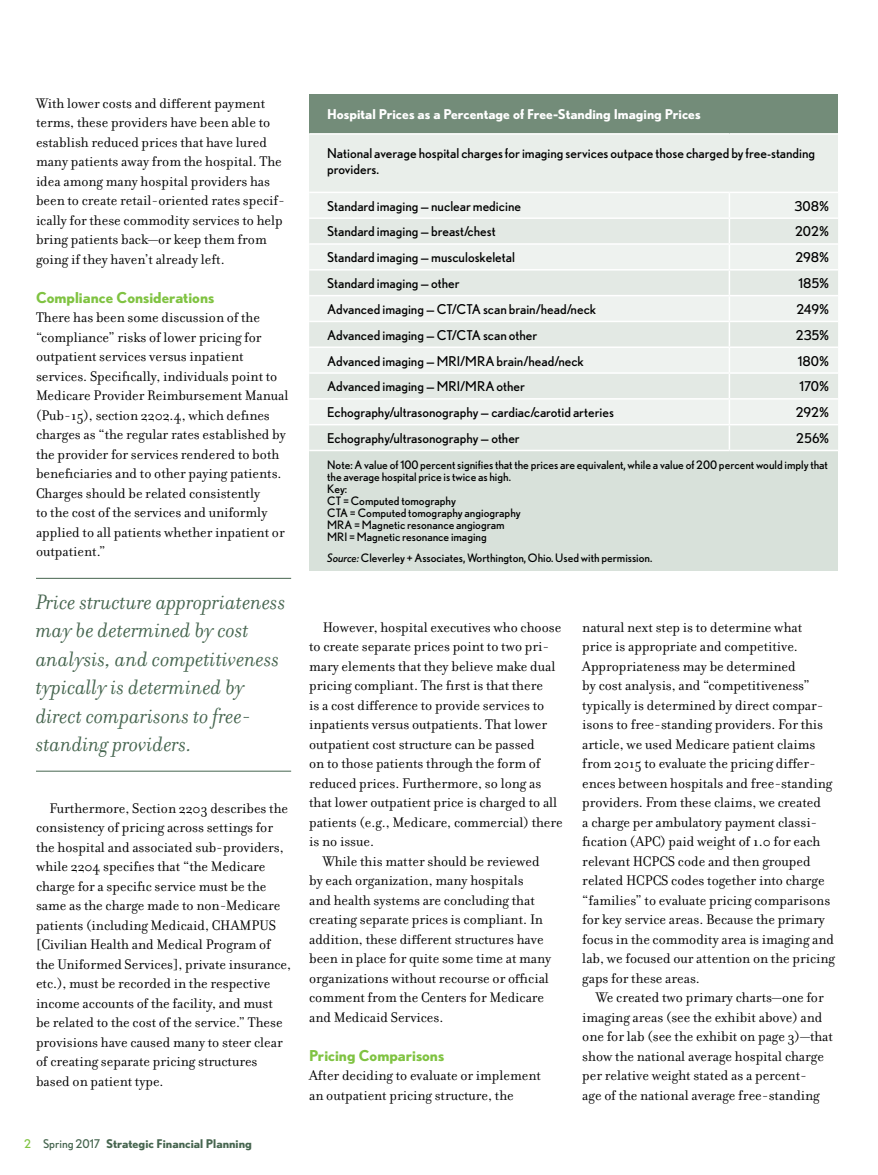
<style>
.page{position:relative;width:878px;height:1175px;background:#fff}
.page>*{position:absolute;margin:0;border:0;box-sizing:border-box;transform-origin:0 0}
.t1{font:italic 22.5px/28.5px "Filosofia OT";color:#46654f}
.t2{font:15px/19.5px "Filosofia OT";color:#000}
.t3{font:700 15px "Nobel";color:#80c342}
.t4{font:13.5px/16.2px "Nobel";color:#000}
.t5{font:700 13.5px "Nobel";color:#fff}
.t6{font:700 12px "Nobel";color:#46654f}
.t7{font:11.7px/12px "Nobel";color:#000}
.s1{font-weight:400;color:#80c342}
.s2{font-weight:400}
.s3{font-style:italic}
</style>
<div class="page">
<hr style="left:36px;top:578px;width:255px;height:1px;background:#46654f">
<hr style="left:36px;top:770px;width:255px;height:1px;background:#46654f">
<div style="left:309px;top:94px;width:529px;height:40px;background:#738c79"></div>
<div style="left:309px;top:134px;width:529px;height:58px;background:#e9eeea"></div>
<div style="left:309px;top:193px;width:529px;height:24px;background:#eef2ef"></div>
<svg style="left:309px;top:219px;width:529px;height:231px;background:#e8ede9"></svg>
<div style="left:309px;top:450px;width:529px;height:121px;background:#d8e1da"></div>
<hr style="left:309px;top:133px;width:420px;height:2px;background:#fff">
<hr style="left:729px;top:133px;width:109px;height:2px;background:#fff">
<hr style="left:728px;top:193px;width:2px;height:24px;background:#fff">
<hr style="left:728px;top:219px;width:2px;height:24px;background:#fff">
<hr style="left:309px;top:243px;width:420px;height:2px;background:#fff">
<hr style="left:729px;top:243px;width:109px;height:2px;background:#fff">
<hr style="left:728px;top:245px;width:2px;height:24px;background:#fff">
<hr style="left:309px;top:269px;width:420px;height:1px;background:#fff">
<hr style="left:729px;top:269px;width:109px;height:1px;background:#fff">
<hr style="left:728px;top:270px;width:2px;height:25px;background:#fff">
<hr style="left:309px;top:295px;width:420px;height:1px;background:#fff">
<hr style="left:729px;top:295px;width:109px;height:1px;background:#fff">
<hr style="left:728px;top:296px;width:2px;height:25px;background:#fff">
<hr style="left:309px;top:321px;width:420px;height:1px;background:#fff">
<hr style="left:729px;top:321px;width:109px;height:1px;background:#fff">
<hr style="left:728px;top:322px;width:2px;height:24px;background:#fff">
<hr style="left:309px;top:346px;width:420px;height:2px;background:#fff">
<hr style="left:729px;top:346px;width:109px;height:2px;background:#fff">
<hr style="left:728px;top:348px;width:2px;height:24px;background:#fff">
<hr style="left:309px;top:372px;width:420px;height:2px;background:#fff">
<hr style="left:729px;top:372px;width:109px;height:2px;background:#fff">
<hr style="left:728px;top:374px;width:2px;height:24px;background:#fff">
<hr style="left:309px;top:398px;width:420px;height:1px;background:#fff">
<hr style="left:729px;top:398px;width:109px;height:1px;background:#fff">
<hr style="left:728px;top:399px;width:2px;height:25px;background:#fff">
<hr style="left:309px;top:424px;width:420px;height:1px;background:#fff">
<hr style="left:729px;top:424px;width:109px;height:1px;background:#fff">
<hr style="left:728px;top:425px;width:2px;height:25px;background:#fff">
<hr style="left:309px;top:450px;width:420px;height:1px;background:#fff">
<hr style="left:729px;top:450px;width:109px;height:1px;background:#fff">
<p class="t2" style="left:36px;top:93px;width:250px">With lower costs and different payment terms, these providers have been able to establish reduced prices that have lured many patients away from the hospital. The idea among many hospital providers has been to create retail-oriented rates specif&shy;ically for these commodity services to help bring patients back—or keep them from going if they haven’t already left.</p>
<p class="t3" style="left:36px;top:288px;width:180px">Compliance Considerations</p>
<p class="t2" style="left:36px;top:308px;width:254px">There has been some discussion of the “compliance” risks of lower pricing for outpatient services versus inpatient services. Specifically, individuals point to Medicare Provider Reimbursement Manual (Pub-15), section 2202.4, which defines charges as “the regular rates established by the provider for services rendered to both beneficiaries and to other paying patients.<br>Charges should be related consistently<br>to the cost of the services and uniformly applied to all patients whether inpatient or outpatient.”</p>
<h1 class="t1" style="left:36px;top:587px;width:251px">Price structure appropriateness may be determined by cost analysis, and competitiveness typically is determined by direct comparisons to free&shy;standing providers.</h1>
<p class="t2" style="left:36px;top:798px;width:256px;text-indent:14px">Furthermore, Section 2203 describes the consistency of pricing across settings for the hospital and associated sub-providers, while 2204 specifies that “the Medicare charge for a specific service must be the same as the charge made to non-Medicare patients (including Medicaid, CHAMPUS [Civilian Health and Medical Program of the Uniformed Services], private insurance, etc.), must be recorded in the respective income accounts of the facility, and must<br>be related to the cost of the service.” These provisions have caused many to steer clear of creating separate pricing structures based on patient type.</p>
<p class="t6" style="left:24px;top:1136px;width:229px"><span class="s1">2</span> <span class="s2">Spring 2017</span> Strategic Financial Planning</p>
<p class="t5" style="left:327px;top:106px;width:375px">Hospital Prices as a Percentage of Free-Standing Imaging Prices</p>
<p class="t4" style="left:327px;top:145px;width:489px">National average hospital charges for imaging services outpace those charged by free-standing providers.</p>
<p class="t4" style="left:327px;top:198px;width:195px">Standard imaging — nuclear medicine</p>
<p class="t4" style="left:794px;top:198px;width:36px">308%</p>
<p class="t4" style="left:327px;top:223px;width:170px">Standard imaging — breast/chest</p>
<p class="t4" style="left:795px;top:223px;width:35px">202%</p>
<p class="t4" style="left:327px;top:249px;width:189px">Standard imaging — musculoskeletal</p>
<p class="t4" style="left:795px;top:249px;width:35px">298%</p>
<p class="t4" style="left:327px;top:275px;width:134px">Standard imaging — other</p>
<p class="t4" style="left:798px;top:275px;width:32px">185%</p>
<p class="t4" style="left:327px;top:301px;width:270px">Advanced imaging — CT/CTA scan brain/head/neck</p>
<p class="t4" style="left:796px;top:301px;width:34px">249%</p>
<p class="t4" style="left:327px;top:327px;width:211px">Advanced imaging — CT/CTA scan other</p>
<p class="t4" style="left:795px;top:327px;width:35px">235%</p>
<p class="t4" style="left:327px;top:352px;width:258px">Advanced imaging — MRI/MRA brain/head/neck</p>
<p class="t4" style="left:797px;top:352px;width:33px">180%</p>
<p class="t4" style="left:327px;top:378px;width:199px">Advanced imaging — MRI/MRA other</p>
<p class="t4" style="left:799px;top:378px;width:31px">170%</p>
<p class="t4" style="left:327px;top:404px;width:288px">Echography/ultrasonography — cardiac/carotid arteries</p>
<p class="t4" style="left:795px;top:404px;width:35px">292%</p>
<p class="t4" style="left:327px;top:430px;width:194px">Echography/ultrasonography — other</p>
<p class="t4" style="left:796px;top:430px;width:34px">256%</p>
<p class="t7" style="left:327px;top:458px;width:502px">Note: A value of 100 percent signifies that the prices are equivalent, while a value of 200 percent would imply that the average hospital price is twice as high.<br>Key:<br>CT = Computed tomography<br>CTA = Computed tomography angiography<br>MRA = Magnetic resonance angiogram<br>MRI = Magnetic resonance imaging</p>
<p class="t7" style="left:327px;top:551px;width:326px"><span class="s3">Source:</span> Cleverley + Associates, Worthington, Ohio. Used with permission.</p>
<p class="t2" style="left:322px;top:617px;width:240px">However, hospital executives who choose</p>
<p class="t2" style="left:309px;top:636px;width:241px">to create separate prices point to two pri-</p>
<p class="t2" style="left:309px;top:656px;width:248px">mary elements that they believe make dual</p>
<p class="t2" style="left:309px;top:675px;width:235px">pricing compliant. The first is that there</p>
<p class="t2" style="left:309px;top:695px;width:237px">is a cost difference to provide services to</p>
<p class="t2" style="left:309px;top:714px;width:239px">inpatients versus outpatients. That lower</p>
<p class="t2" style="left:309px;top:734px;width:227px">outpatient cost structure can be passed</p>
<p class="t2" style="left:309px;top:753px;width:233px">on to those patients through the form of</p>
<p class="t2" style="left:309px;top:773px;width:234px">reduced prices. Furthermore, so long as</p>
<p class="t2" style="left:309px;top:792px;width:249px">that lower outpatient price is charged to all</p>
<p class="t2" style="left:309px;top:812px;width:255px">patients (e.g., Medicare, commercial) there</p>
<p class="t2" style="left:309px;top:831px;width:66px">is no issue.</p>
<p class="t2" style="left:322px;top:851px;width:218px">While this matter should be reviewed</p>
<p class="t2" style="left:309px;top:870px;width:216px">by each organization, many hospitals</p>
<p class="t2" style="left:309px;top:890px;width:227px">and health systems are concluding that</p>
<p class="t2" style="left:309px;top:909px;width:235px">creating separate prices is compliant. In</p>
<p class="t2" style="left:309px;top:929px;width:236px">addition, these different structures have</p>
<p class="t2" style="left:309px;top:948px;width:243px">been in place for quite some time at many</p>
<p class="t2" style="left:309px;top:968px;width:241px">organizations without recourse or official</p>
<p class="t2" style="left:309px;top:987px;width:236px">comment from the Centers for Medicare</p>
<p class="t2" style="left:309px;top:1007px;width:136px">and Medicaid Services.</p>
<p class="t3" style="left:309px;top:1046px;width:137px">Pricing Comparisons</p>
<p class="t2" style="left:309px;top:1065px;width:233px">After deciding to evaluate or implement an outpatient pricing structure, the</p>
<p class="t2" style="left:582px;top:617px;width:254px">natural next step is to determine what price is appropriate and competitive.<br>Appropriateness may be determined<br>by cost analysis, and “competitiveness” typically is determined by direct compar&shy;isons to free-standing providers. For this article, we used Medicare patient claims from 2015 to evaluate the pricing differ&shy;ences between hospitals and free-standing providers. From these claims, we created<br>a charge per ambulatory payment classi&shy;fication (APC) paid weight of 1.0 for each relevant HCPCS code and then grouped related HCPCS codes together into charge “families” to evaluate pricing comparisons for key service areas. Because the primary focus in the commodity area is imaging and lab, we focused our attention on the pricing gaps for these areas.</p>
<p class="t2" style="left:582px;top:987px;width:252px;text-indent:14px">We created two primary charts—one for imaging areas (see the exhibit above) and one for lab (see the exhibit on page 3)—that show the national average hospital charge per relative weight stated as a percent-<br>age of the national average free-standing</p>
</div>
